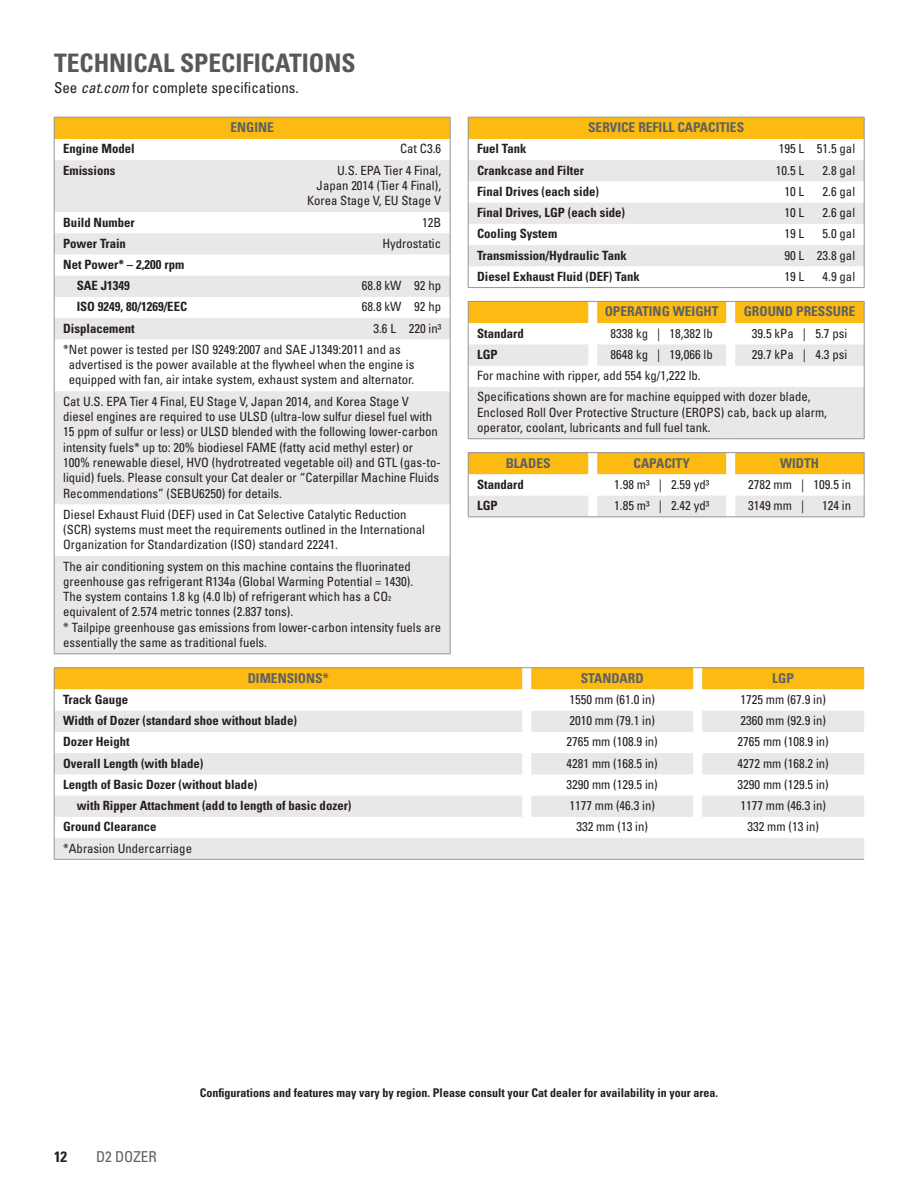
<style>
.page{position:relative;width:918px;height:1188px;background:#fff}
.page>*{position:absolute;margin:0;border:0;box-sizing:border-box;transform-origin:0 0}
.t1{font:700 condensed 25.5px "Univers LT Std";color:#57585a}
.t2{font:condensed 15px "Univers LT Std";color:#231f20}
.t3{font:condensed 15px "Univers LT Std";color:#5d6163}
.t4{font:700 condensed 15px "Univers LT Std";color:#231f20}
.t5{font:700 condensed 13.5px "Univers LT Std";color:#5d6163}
.t6{font:condensed 12.75px/15.3px "Univers LT Std";color:#231f20}
.t7{font:700 condensed 12.75px/21.3px "Univers LT Std";color:#231f20}
.t8{font:700 condensed 12px "Univers LT Std";color:#231f20}
.s1{font-style:italic}
.s2{font-size:7.05px}
</style>
<div class="page">
<div style="left:54px;top:117px;width:396px;height:22px;background:#fcba13"></div>
<svg style="left:55px;top:160px;width:395px;height:494px;fill:#e9e7e7"></svg>
<hr style="left:54px;top:117px;width:198px;height:1px;background:#939598">
<hr style="left:252px;top:117px;width:198px;height:1px;background:#939598">
<svg style="left:54px;top:117px;width:1px;height:43px"></svg>
<svg style="left:450px;top:117px;width:1px;height:43px"></svg>
<hr style="left:54px;top:160px;width:1px;height:52px;background:#939598">
<hr style="left:450px;top:160px;width:1px;height:52px;background:#939598">
<svg style="left:54px;top:212px;width:1px;height:127px"></svg>
<svg style="left:450px;top:212px;width:1px;height:127px"></svg>
<hr style="left:54px;top:339px;width:1px;height:52px;background:#939598">
<hr style="left:450px;top:339px;width:1px;height:52px;background:#939598">
<hr style="left:54px;top:391px;width:1px;height:113px;background:#939598">
<hr style="left:450px;top:391px;width:1px;height:113px;background:#939598">
<hr style="left:54px;top:504px;width:1px;height:52px;background:#939598">
<hr style="left:450px;top:504px;width:1px;height:52px;background:#939598">
<hr style="left:54px;top:556px;width:1px;height:98px;background:#939598">
<hr style="left:450px;top:556px;width:1px;height:98px;background:#939598">
<hr style="left:54px;top:654px;width:198px;height:1px;background:#939598">
<hr style="left:252px;top:654px;width:198px;height:1px;background:#939598">
<svg style="left:54px;top:667px;width:810px;height:193px"></svg>
<svg style="left:468px;top:117px;width:397px;height:170px"></svg>
<hr style="left:468px;top:287px;width:252px;height:1px;background:#939598">
<hr style="left:720px;top:287px;width:144px;height:1px;background:#939598">
<svg style="left:468px;top:301px;width:397px;height:138px"></svg>
<hr style="left:735px;top:438px;width:129px;height:1px;background:#939598">
<svg style="left:468px;top:452px;width:397px;height:66px"></svg>
<h1 class="t1" style="left:54px;top:48px;width:303px">TECHNICAL SPECIFICATIONS</h1>
<p class="t2" style="left:54px;top:79px;width:246px">See <span class="s1">cat.com</span> for complete specifications.</p>
<p class="t5" style="left:230px;top:119px;width:45px">ENGINE</p>
<p class="t5" style="left:588px;top:119px;width:158px">SERVICE REFILL CAPACITIES</p>
<p class="t7" style="left:63px;top:138px;width:73px">Engine Model</p>
<p class="t6" style="left:400px;top:141px;width:43px">Cat C3.6</p>
<p class="t7" style="left:63px;top:159px;width:54px">Emissions</p>
<p class="t6" style="left:307px;top:162px;width:136px;text-align:right">U.S. EPA Tier 4 Final,<br>Japan 2014 (Tier 4 Final),<br>Korea Stage V, EU Stage V</p>
<p class="t7" style="left:63px;top:211px;width:73px">Build Number</p>
<p class="t6" style="left:422px;top:214px;width:21px">12B</p>
<p class="t7" style="left:63px;top:232px;width:64px">Power Train</p>
<p class="t6" style="left:382px;top:235px;width:60px">Hydrostatic</p>
<p class="t7" style="left:77px;top:254px;width:109px;text-indent:-14px">Net Power* – 2,200 rpm<br>SAE J1349</p>
<p class="t7" style="left:477px;top:138px;width:51px">Fuel Tank</p>
<p class="t6" style="left:779px;top:141px;width:78px">195 L 51.5 gal</p>
<p class="t7" style="left:477px;top:159px;width:108px">Crankcase and Filter</p>
<p class="t6" style="left:776px;top:162px;width:30px">10.5 L</p>
<p class="t6" style="left:823px;top:162px;width:34px">2.8 gal</p>
<p class="t7" style="left:477px;top:181px;width:123px">Final Drives (each side)</p>
<p class="t6" style="left:784px;top:184px;width:21px">10 L</p>
<p class="t6" style="left:823px;top:184px;width:34px">2.6 gal</p>
<p class="t7" style="left:477px;top:202px;width:150px">Final Drives, LGP (each side)</p>
<p class="t6" style="left:784px;top:205px;width:21px">10 L</p>
<p class="t6" style="left:823px;top:205px;width:34px">2.6 gal</p>
<p class="t7" style="left:477px;top:223px;width:82px">Cooling System</p>
<p class="t6" style="left:784px;top:226px;width:21px">19 L</p>
<p class="t6" style="left:823px;top:226px;width:34px">5.0 gal</p>
<p class="t7" style="left:477px;top:244px;width:151px">Transmission/Hydraulic Tank</p>
<p class="t6" style="left:784px;top:247px;width:72px">90 L 23.8 gal</p>
<p class="t7" style="left:477px;top:266px;width:164px">Diesel Exhaust Fluid (DEF) Tank</p>
<p class="t6" style="left:784px;top:268px;width:21px">19 L</p>
<p class="t6" style="left:823px;top:268px;width:34px">4.9 gal</p>
<p class="t5" style="left:605px;top:303px;width:115px">OPERATING WEIGHT</p>
<p class="t5" style="left:744px;top:303px;width:113px">GROUND PRESSURE</p>
<p class="t7" style="left:477px;top:322px;width:48px">Standard</p>
<p class="t6" style="left:611px;top:325px;width:104px">8338 kg | 18,382 lb</p>
<p class="t6" style="left:752px;top:325px;width:97px">39.5 kPa | 5.7 psi</p>
<p class="t7" style="left:477px;top:344px;width:22px">LGP</p>
<p class="t6" style="left:611px;top:347px;width:104px">8648 kg | 19,066 lb</p>
<p class="t6" style="left:752px;top:347px;width:97px">29.7 kPa | 4.3 psi</p>
<p class="t6" style="left:477px;top:365px;width:335px;line-height:21.3px">For machine with ripper, add 554 kg/1,222 lb.<br>Specifications shown are for machine equipped with dozer blade,</p>
<p class="t6" style="left:477px;top:404px;width:351px">Enclosed Roll Over Protective Structure (EROPS) cab, back up alarm, operator, coolant, lubricants and full fuel tank.</p>
<p class="t5" style="left:506px;top:455px;width:46px">BLADES</p>
<p class="t5" style="left:634px;top:455px;width:58px">CAPACITY</p>
<p class="t5" style="left:780px;top:455px;width:41px">WIDTH</p>
<p class="t7" style="left:477px;top:474px;width:48px">Standard</p>
<p class="t6" style="left:614px;top:477px;width:96px">1.98 m³ | 2.59 yd³</p>
<p class="t6" style="left:748px;top:477px;width:104px">2782 mm | 109.5 in</p>
<p class="t7" style="left:477px;top:495px;width:22px">LGP</p>
<p class="t6" style="left:614px;top:498px;width:96px">1.85 m³ | 2.42 yd³</p>
<p class="t6" style="left:748px;top:498px;width:58px">3149 mm |</p>
<p class="t6" style="left:822px;top:498px;width:31px">124 in</p>
<p class="t6" style="left:362px;top:278px;width:81px">68.8 kW 92 hp</p>
<p class="t7" style="left:77px;top:296px;width:112px">ISO 9249, 80/1269/EEC</p>
<p class="t6" style="left:362px;top:299px;width:81px">68.8 kW 92 hp</p>
<p class="t7" style="left:63px;top:317px;width:73px">Displacement</p>
<p class="t6" style="left:63px;top:317px;width:379px;line-height:21.3px;text-indent:310px">3.6 L 220 in³ *Net power is tested per ISO 9249:2007 and SAE J1349:2011 and as</p>
<p class="t6" style="left:69px;top:357px;width:347px">advertised is the power available at the flywheel when the engine is equipped with fan, air intake system, exhaust system and alternator.</p>
<p class="t6" style="left:63px;top:393px;width:379px">Cat U.S. EPA Tier 4 Final, EU Stage V, Japan 2014, and Korea Stage V diesel engines are required to use ULSD (ultra-low sulfur diesel fuel with 15 ppm of sulfur or less) or ULSD blended with the following lower-carbon intensity fuels* up to: 20% biodiesel FAME (fatty acid methyl ester) or 100% renewable diesel, HVO (hydrotreated vegetable oil) and GTL (gas-to&shy;liquid) fuels. Please consult your Cat dealer or “Caterpillar Machine Fluids Recommendations” (SEBU6250) for details.</p>
<p class="t6" style="left:63px;top:506px;width:363px">Diesel Exhaust Fluid (DEF) used in Cat Selective Catalytic Reduction (SCR) systems must meet the requirements outlined in the International<br>Organization for Standardization (ISO) standard 22241.</p>
<p class="t6" style="left:63px;top:558px;width:380px">The air conditioning system on this machine contains the fluorinated greenhouse gas refrigerant R134a (Global Warming Potential = 1430).<br>The system contains 1.8 kg (4.0 lb) of refrigerant which has a CO<span class="s2">2 </span>equivalent of 2.574 metric tonnes (2.837 tons).<br>* Tailpipe greenhouse gas emissions from lower-carbon intensity fuels are essentially the same as traditional fuels.</p>
<p class="t5" style="left:248px;top:670px;width:83px">DIMENSIONS*</p>
<p class="t5" style="left:581px;top:670px;width:64px">STANDARD</p>
<p class="t5" style="left:772px;top:670px;width:23px">LGP</p>
<p class="t7" style="left:63px;top:689px;width:66px">Track Gauge</p>
<p class="t6" style="left:569px;top:692px;width:87px">1550 mm (61.0 in)</p>
<p class="t6" style="left:740px;top:692px;width:87px">1725 mm (67.9 in)</p>
<p class="t7" style="left:63px;top:710px;width:235px">Width of Dozer (standard shoe without blade)</p>
<p class="t6" style="left:569px;top:713px;width:87px">2010 mm (79.1 in)</p>
<p class="t6" style="left:740px;top:713px;width:87px">2360 mm (92.9 in)</p>
<p class="t7" style="left:63px;top:731px;width:68px">Dozer Height</p>
<p class="t6" style="left:567px;top:734px;width:93px">2765 mm (108.9 in)</p>
<p class="t6" style="left:738px;top:734px;width:93px">2765 mm (108.9 in)</p>
<p class="t7" style="left:63px;top:752px;width:142px">Overall Length (with blade)</p>
<p class="t6" style="left:567px;top:755px;width:93px">4281 mm (168.5 in)</p>
<p class="t6" style="left:738px;top:755px;width:93px">4272 mm (168.2 in)</p>
<p class="t7" style="left:63px;top:774px;width:196px">Length of Basic Dozer (without blade)</p>
<p class="t6" style="left:567px;top:777px;width:93px">3290 mm (129.5 in)</p>
<p class="t6" style="left:738px;top:777px;width:93px">3290 mm (129.5 in)</p>
<p class="t7" style="left:77px;top:795px;width:276px">with Ripper Attachment (add to length of basic dozer)</p>
<p class="t6" style="left:569px;top:798px;width:87px">1177 mm (46.3 in)</p>
<p class="t6" style="left:740px;top:798px;width:87px">1177 mm (46.3 in)</p>
<p class="t7" style="left:63px;top:816px;width:95px">Ground Clearance</p>
<p class="t6" style="left:576px;top:819px;width:73px">332 mm (13 in)</p>
<p class="t6" style="left:747px;top:819px;width:73px">332 mm (13 in)</p>
<p class="t6" style="left:63px;top:840px;width:130px">*Abrasion Undercarriage</p>
<p class="t4" style="left:54px;top:1147px;width:15px">12</p>
<p class="t3" style="left:96px;top:1147px;width:62px">D2 DOZER</p>
<p class="t8" style="left:200px;top:1085px;width:520px">Configurations and features may vary by region. Please consult your Cat dealer for availability in your area.</p>
</div>
